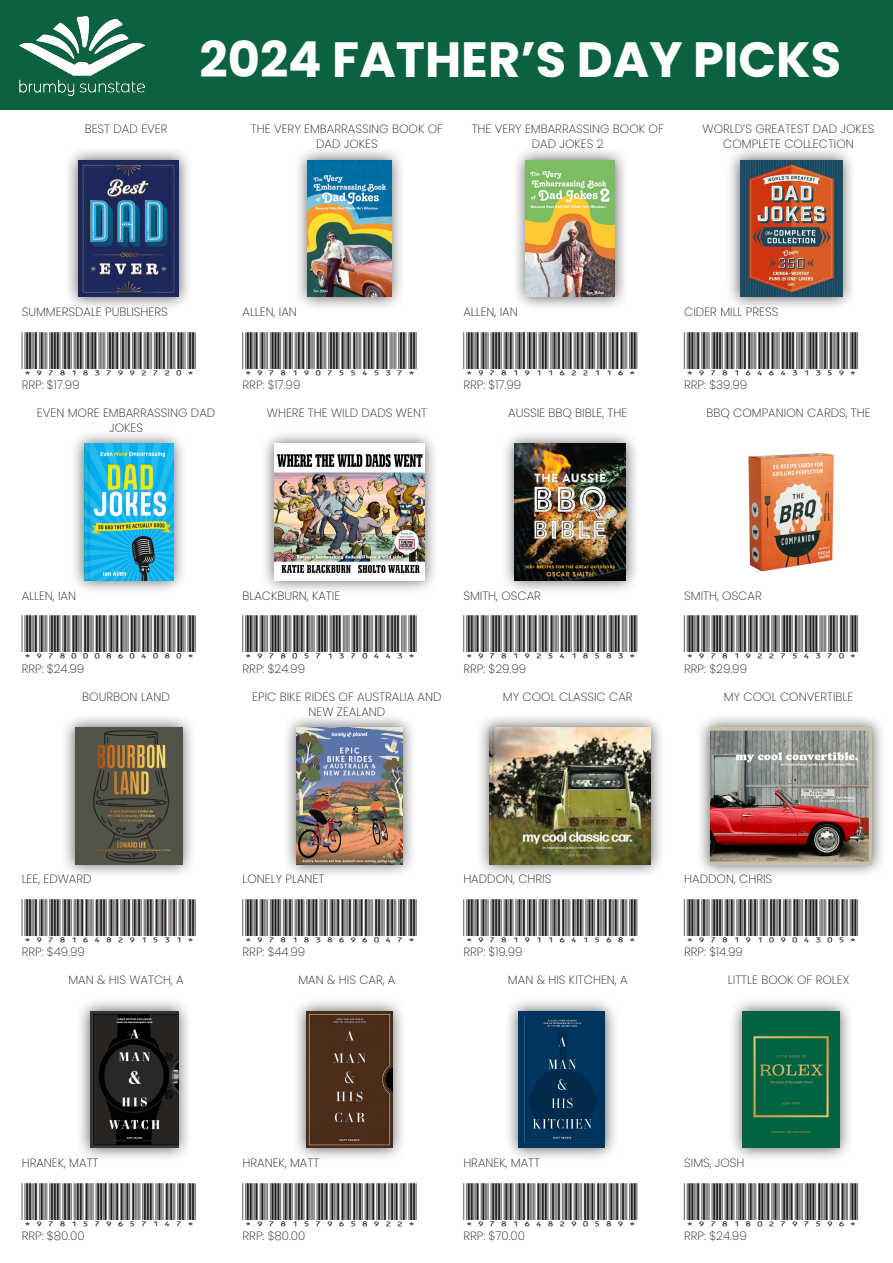
<style>
.page{position:relative;width:893px;height:1263px;background:#fff}
.page>*{position:absolute;margin:0;border:0;box-sizing:border-box;transform-origin:0 0}
.t1{font:700 49.5px "Poppins";color:#fff}
._2_Book_Info{font:200 12px "Poppins";color:#231f20}
._1_Book_Title{font:200 12px/15px "Poppins";color:#231f20;text-align:center}
.t2{font:12px "IDAHC39 M Code 39 Barcode";color:#231f20}
</style>
<div class="page">
<div style="left:0;top:0;width:893px;height:109px;background:#0b6241"></div>
<img style="left:19px;top:16px;width:125px;height:79px">
<div style="left:70px;top:430px;width:118px;height:164px;background:#231f20;opacity:.75"></div>
<img style="left:84px;top:444px;width:89px;height:137px">
<div style="left:293px;top:146px;width:113px;height:165px;background:#231f20;opacity:.75"></div>
<img style="left:308px;top:160px;width:83px;height:137px">
<div style="left:511px;top:146px;width:118px;height:165px;background:#231f20;opacity:.75"></div>
<img style="left:526px;top:160px;width:89px;height:137px">
<div style="left:726px;top:146px;width:130px;height:165px;background:#231f20;opacity:.75"></div>
<img style="left:740px;top:160px;width:102px;height:137px">
<div style="left:260px;top:430px;width:179px;height:164px;background:#231f20;opacity:.75"></div>
<img style="left:274px;top:444px;width:150px;height:137px">
<div style="left:501px;top:430px;width:139px;height:164px;background:#231f20;opacity:.75"></div>
<img style="left:515px;top:444px;width:111px;height:137px">
<img style="left:748px;top:453px;width:86px;height:119px">
<div style="left:61px;top:713px;width:136px;height:165px;background:#231f20;opacity:.75"></div>
<img style="left:75px;top:727px;width:107px;height:137px">
<div style="left:282px;top:713px;width:135px;height:165px;background:#231f20;opacity:.75"></div>
<img style="left:296px;top:727px;width:106px;height:137px">
<div style="left:475px;top:713px;width:190px;height:165px;background:#231f20;opacity:.75"></div>
<img style="left:490px;top:727px;width:161px;height:137px">
<div style="left:696px;top:713px;width:190px;height:165px;background:#231f20;opacity:.75"></div>
<img style="left:710px;top:727px;width:162px;height:137px">
<div style="left:76px;top:997px;width:116px;height:165px;background:#231f20;opacity:.75"></div>
<img style="left:90px;top:1011px;width:88px;height:137px">
<div style="left:292px;top:997px;width:115px;height:165px;background:#231f20;opacity:.75"></div>
<img style="left:306px;top:1011px;width:87px;height:137px">
<div style="left:504px;top:997px;width:115px;height:165px;background:#231f20;opacity:.75"></div>
<img style="left:518px;top:1011px;width:87px;height:137px">
<div style="left:728px;top:997px;width:126px;height:165px;background:#231f20;opacity:.75"></div>
<img style="left:743px;top:1011px;width:96px;height:137px">
<div style="left:64px;top:146px;width:129px;height:165px;background:#231f20;opacity:.75"></div>
<img style="left:78px;top:160px;width:101px;height:137px">
<p class="_1_Book_Title" style="left:85px;top:122px;width:84px">BEST DAD EVER</p>
<h1 class="t1" style="left:199px;top:31px;width:643px">2024 FATHER’S DAY PICKS</h1>
<p class="_1_Book_Title" style="left:251px;top:122px;width:194px">THE VERY EMBARRASSING BOOK OF<br>DAD JOKES</p>
<p class="_1_Book_Title" style="left:472px;top:122px;width:194px">THE VERY EMBARRASSING BOOK OF<br>DAD JOKES 2</p>
<p class="_1_Book_Title" style="left:703px;top:122px;width:173px">WORLD’S GREATEST DAD JOKES<br>COMPLETE COLLECTION</p>
<p class="_2_Book_Info" style="left:22px;top:305px;width:148px">SUMMERSDALE PUBLISHERS</p>
<p class="_2_Book_Info" style="left:22px;top:378px;width:59px">RRP: $17.99</p>
<p class="_2_Book_Info" style="left:243px;top:305px;width:56px">ALLEN, IAN</p>
<p class="_2_Book_Info" style="left:243px;top:378px;width:59px">RRP: $17.99</p>
<p class="_2_Book_Info" style="left:463px;top:305px;width:56px">ALLEN, IAN</p>
<p class="_2_Book_Info" style="left:463px;top:378px;width:59px">RRP: $17.99</p>
<p class="_2_Book_Info" style="left:684px;top:305px;width:96px">CIDER MILL PRESS</p>
<p class="t2" style="left:754px;top:357px;width:71px">✔✔✓✓</p>
<p class="_2_Book_Info" style="left:684px;top:378px;width:65px">RRP: $39.99</p>
<p class="_1_Book_Title" style="left:37px;top:405px;width:180px">EVEN MORE EMBARRASSING DAD<br>JOKES</p>
<p class="_1_Book_Title" style="left:267px;top:405px;width:162px">WHERE THE WILD DADS WENT</p>
<p class="_1_Book_Title" style="left:508px;top:405px;width:121px">AUSSIE BBQ BIBLE, THE</p>
<p class="_1_Book_Title" style="left:706px;top:405px;width:166px">BBQ COMPANION CARDS, THE</p>
<p class="_2_Book_Info" style="left:22px;top:588px;width:56px">ALLEN, IAN</p>
<p class="_2_Book_Info" style="left:243px;top:588px;width:99px">BLACKBURN, KATIE</p>
<p class="_2_Book_Info" style="left:463px;top:588px;width:79px">SMITH, OSCAR</p>
<p class="_2_Book_Info" style="left:684px;top:588px;width:79px">SMITH, OSCAR</p>
<p class="t2" style="left:336px;top:641px;width:71px">✓ ✔✔✓</p>
<p class="_2_Book_Info" style="left:22px;top:661px;width:64px">RRP: $24.99</p>
<p class="_2_Book_Info" style="left:243px;top:661px;width:64px">RRP: $24.99</p>
<p class="_2_Book_Info" style="left:463px;top:661px;width:64px">RRP: $29.99</p>
<p class="_2_Book_Info" style="left:684px;top:661px;width:64px">RRP: $29.99</p>
<p class="_1_Book_Title" style="left:82px;top:689px;width:89px">BOURBON LAND</p>
<p class="_1_Book_Title" style="left:252px;top:689px;width:191px">EPIC BIKE RIDES OF AUSTRALIA AND<br>NEW ZEALAND</p>
<p class="_1_Book_Title" style="left:503px;top:689px;width:131px">MY COOL CLASSIC CAR</p>
<p class="_1_Book_Title" style="left:724px;top:689px;width:131px">MY COOL CONVERTIBLE</p>
<p class="_2_Book_Info" style="left:22px;top:872px;width:71px">LEE, EDWARD</p>
<p class="_2_Book_Info" style="left:243px;top:872px;width:83px">LONELY PLANET</p>
<p class="_2_Book_Info" style="left:463px;top:872px;width:90px">HADDON, CHRIS</p>
<p class="_2_Book_Info" style="left:684px;top:872px;width:90px">HADDON, CHRIS</p>
<p class="_2_Book_Info" style="left:22px;top:945px;width:65px">RRP: $49.99</p>
<p class="_2_Book_Info" style="left:243px;top:945px;width:64px">RRP: $44.99</p>
<p class="_2_Book_Info" style="left:463px;top:945px;width:61px">RRP: $19.99</p>
<p class="_2_Book_Info" style="left:684px;top:945px;width:60px">RRP: $14.99</p>
<p class="_1_Book_Title" style="left:68px;top:973px;width:117px">MAN &amp; HIS WATCH, A</p>
<p class="_1_Book_Title" style="left:298px;top:973px;width:99px">MAN &amp; HIS CAR, A</p>
<p class="_1_Book_Title" style="left:508px;top:973px;width:121px">MAN &amp; HIS KITCHEN, A</p>
<p class="_1_Book_Title" style="left:728px;top:973px;width:123px">LITTLE BOOK OF ROLEX</p>
<p class="_2_Book_Info" style="left:22px;top:1156px;width:78px">HRANEK, MATT</p>
<p class="_2_Book_Info" style="left:22px;top:1229px;width:64px">RRP: $80.00</p>
<p class="_2_Book_Info" style="left:243px;top:1156px;width:78px">HRANEK, MATT</p>
<p class="_2_Book_Info" style="left:243px;top:1229px;width:64px">RRP: $80.00</p>
<p class="_2_Book_Info" style="left:463px;top:1156px;width:78px">HRANEK, MATT</p>
<p class="_2_Book_Info" style="left:463px;top:1229px;width:63px">RRP: $70.00</p>
<p class="_2_Book_Info" style="left:684px;top:1156px;width:62px">SIMS, JOSH</p>
<p class="_2_Book_Info" style="left:684px;top:1229px;width:64px">RRP: $24.99</p>
</div>
